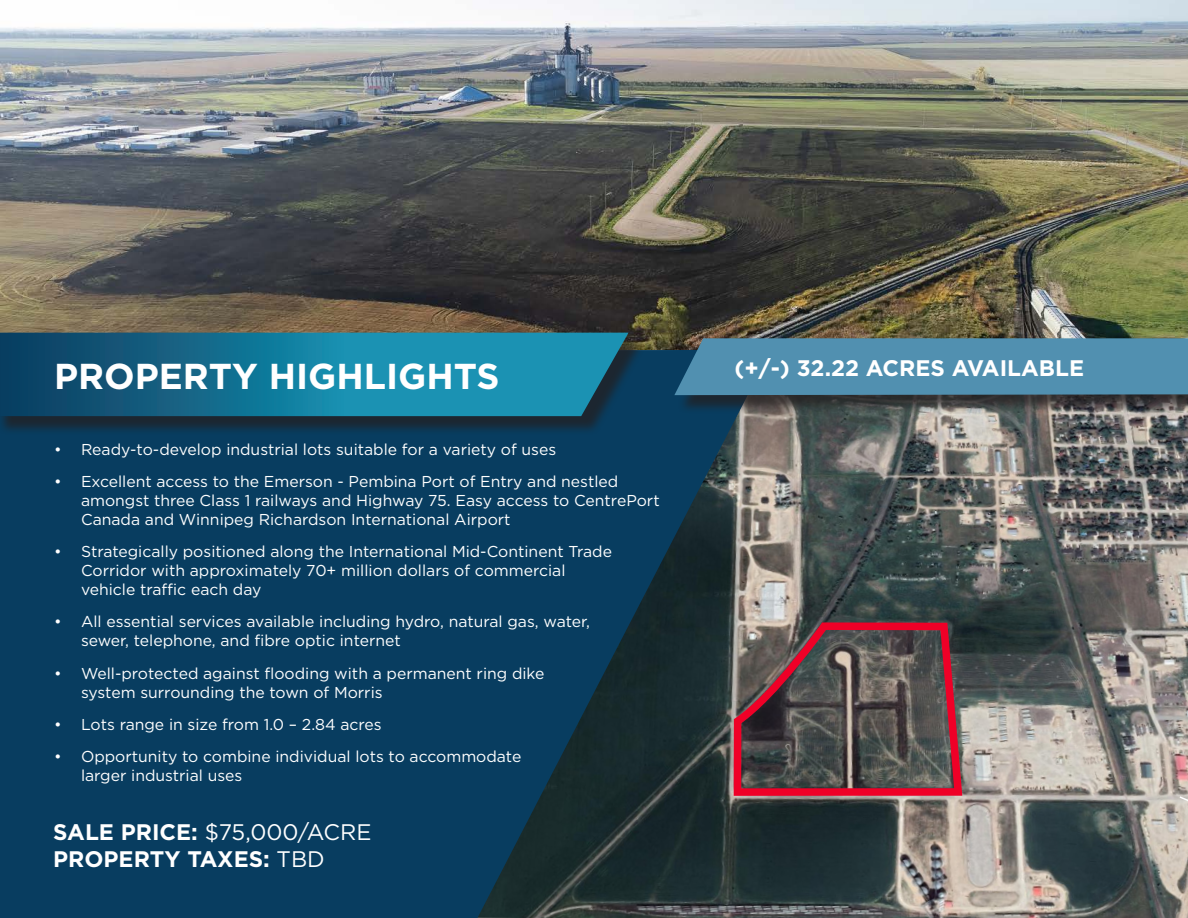
<style>
.page{position:relative;width:1188px;height:918px;background:#fff}
.page>*{position:absolute;margin:0;border:0;box-sizing:border-box;transform-origin:0 0}
.t1{font:700 36px "Gotham";color:#fff}
.t2{font:700 22.5px "Gotham";color:#fff}
.t3{font:22.5px "Gotham";color:#fff}
.t4{font:15.75px/18.9px "Gotham";color:#fff}
.s1{font-weight:700}
.s2{font-weight:400}
</style>
<div class="page">
<img style="left:771px;top:414px;width:417px;height:504px">
<svg style="left:0;top:350px;width:771px;height:568px;background:#0f3c58"></svg>
<img style="left:0;top:0;width:1188px;height:350px">
<div style="left:0;top:335px;width:646px;height:100px;background:#231f20;opacity:.75"></div>
<svg style="left:0;top:333px;width:629px;height:83px;background:#157495"></svg>
<svg style="left:1178px;top:795px;width:10px;height:8px"></svg>
<div style="left:678px;top:341px;width:510px;height:73px;background:#231f20;opacity:.75"></div>
<div style="left:674px;top:338px;width:514px;height:57px;background:#5190b0"></div>
<svg style="left:730px;top:619px;width:236px;height:181px;background:#6c4e50"></svg>
<p class="t1" style="left:54px;top:352px;width:447px">PROPERTY HIGHLIGHTS</p>
<p class="t4" style="left:54px;top:439px;width:504px">• Ready-to-develop industrial lots suitable for a variety of uses</p>
<p class="t4" style="left:81px;top:472px;width:580px;text-indent:-27px">• Excellent access to the Emerson - Pembina Port of Entry and nestled amongst three Class 1 railways and Highway 75. Easy access to CentrePort<br>Canada and Winnipeg Richardson International Airport</p>
<p class="t4" style="left:81px;top:542px;width:533px;text-indent:-27px">• Strategically positioned along the International Mid-Continent Trade<br>Corridor with approximately 70+ million dollars of commercial vehicle traffic each day</p>
<p class="t4" style="left:81px;top:612px;width:511px;text-indent:-27px">• All essential services available including hydro, natural gas, water, sewer, telephone, and fibre optic internet</p>
<p class="t4" style="left:81px;top:663px;width:465px;text-indent:-27px">• Well-protected against flooding with a permanent ring dike system surrounding the town of Morris</p>
<p class="t4" style="left:54px;top:715px;width:329px">• Lots range in size from 1.0 – 2.84 acres</p>
<p class="t4" style="left:81px;top:747px;width:442px;text-indent:-27px">• Opportunity to combine individual lots to accommodate larger industrial uses</p>
<p class="t3" style="left:53px;top:818px;width:320px"><span class="s1">SALE PRICE:</span> $75,000/ACRE</p>
<p class="t2" style="left:53px;top:844px;width:273px">PROPERTY TAXES: <span class="s2">TBD</span></p>
<p class="t2" style="left:734px;top:353px;width:351px">(+/-) 32.22 ACRES AVAILABLE</p>
</div>
